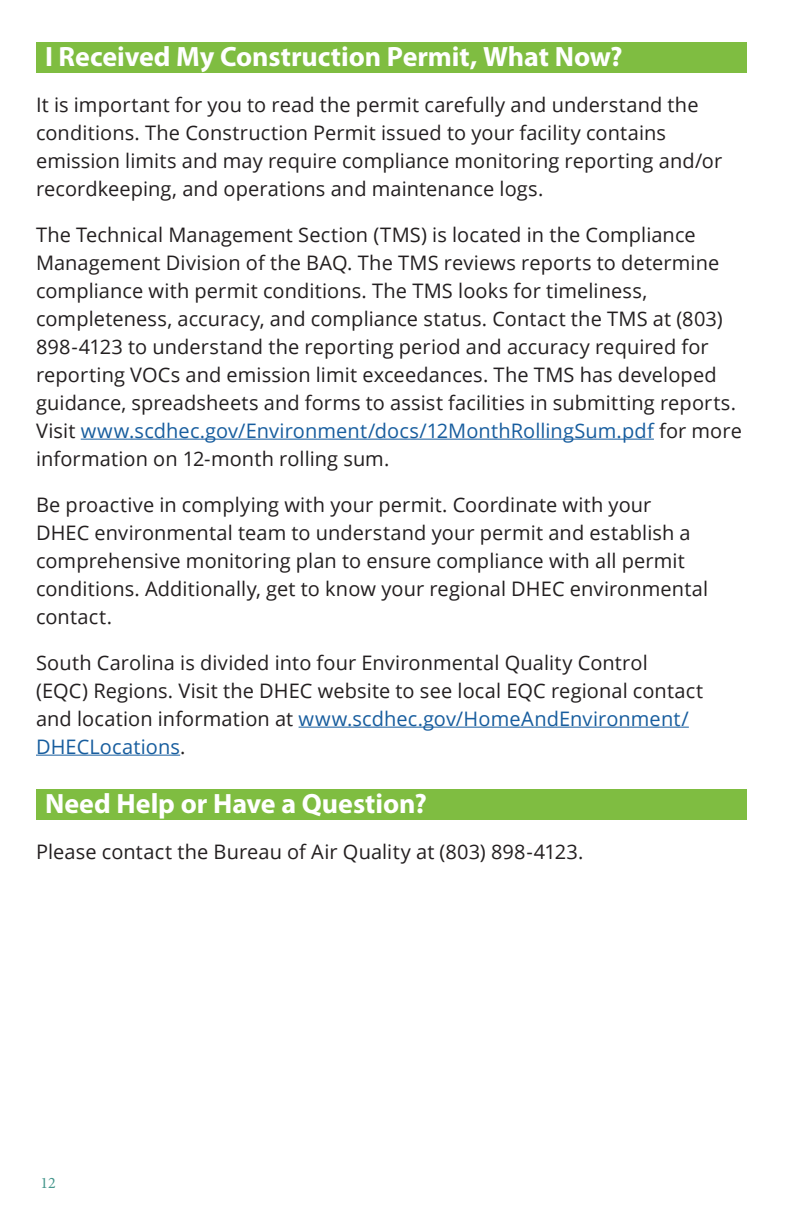
<style>
.page{position:relative;width:792px;height:1224px;background:#fff}
.page>*{position:absolute;margin:0;border:0;box-sizing:border-box;transform-origin:0 0}
.t1{font:700 28px "Myriad Pro";color:#fff}
.t2{font:20px/28px "Open Sans";letter-spacing:.005em;color:#231f20}
.t3{font:16px "Minion Pro";color:#46978d}
.s1{color:#175d9e}
</style>
<div class="page">
<div style="left:36px;top:42px;width:711px;height:31px;background:#7fbd41"></div>
<hr style="left:81px;top:439px;width:573px;height:1px;background:#175d9e">
<hr style="left:299px;top:727px;width:390px;height:1px;background:#175d9e">
<hr style="left:36px;top:755px;width:144px;height:1px;background:#175d9e">
<div style="left:36px;top:790px;width:711px;height:30px;background:#7fbd41"></div>
<h1 class="t1" style="left:45px;top:38px;width:579px">I Received My Construction Permit, What Now?</h1>
<p class="t2" style="left:36px;top:90px;width:688px">It is important for you to read the permit carefully and understand the conditions. The Construction Permit issued to your facility contains emission limits and may require compliance monitoring reporting and/or recordkeeping, and operations and maintenance logs.</p>
<p class="t2" style="left:36px;top:220px;width:707px">The Technical Management Section (TMS) is located in the Compliance Management Division of the BAQ. The TMS reviews reports to determine compliance with permit conditions. The TMS looks for timeliness, completeness, accuracy, and compliance status. Contact the TMS at (803)<br>898-4123 to understand the reporting period and accuracy required for reporting VOCs and emission limit exceedances. The TMS has developed guidance, spreadsheets and forms to assist facilities in submitting reports.<br>Visit <span class="s1">www.scdhec.gov/Environment/docs/12MonthRollingSum.pdf</span> for more information on 12-month rolling sum.</p>
<p class="t2" style="left:36px;top:490px;width:674px">Be proactive in complying with your permit. Coordinate with your DHEC environmental team to understand your permit and establish a comprehensive monitoring plan to ensure compliance with all permit conditions. Additionally, get to know your regional DHEC environmental contact.</p>
<p class="t2" style="left:36px;top:648px;width:669px">South Carolina is divided into four Environmental Quality Control (EQC) Regions. Visit the DHEC website to see local EQC regional contact and location information at <span class="s1">www.scdhec.gov/HomeAndEnvironment/ DHECLocations</span>.</p>
<h1 class="t1" style="left:45px;top:785px;width:383px">Need Help or Have a Question?</h1>
<p class="t2" style="left:36px;top:837px;width:549px">Please contact the Bureau of Air Quality at (803) 898-4123.</p>
<p class="t3" style="left:41px;top:1172px;width:17px">12</p>
</div>
